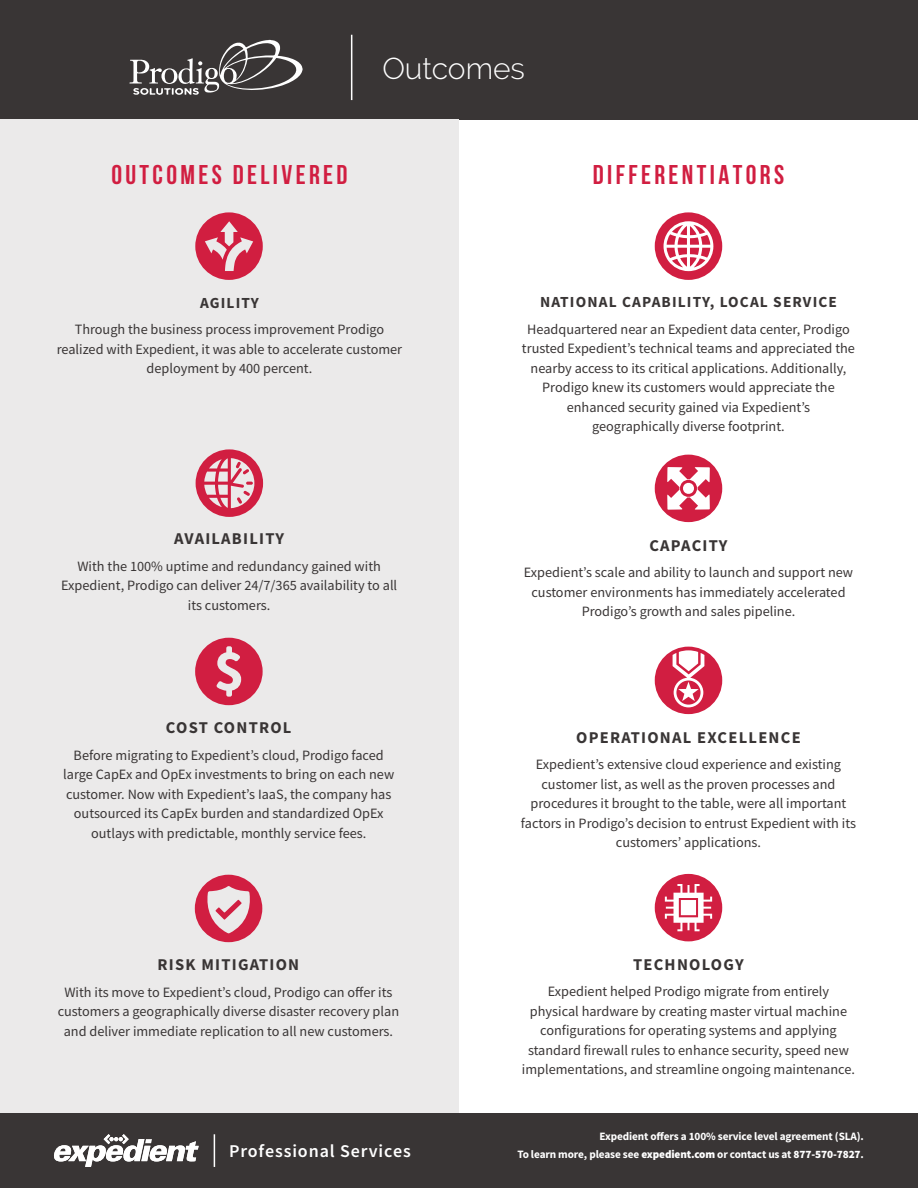
<style>
.page{position:relative;width:918px;height:1188px;background:#fff}
.page>*{position:absolute;margin:0;border:0;box-sizing:border-box;transform-origin:0 0}
.t1{font:300 30px "Raleway";color:#fff}
.t2{font:700 27px "Bebas Neue";letter-spacing:.125em;color:#d11e41}
.t3{font:600 18px "Source Sans Pro";letter-spacing:.05em;color:#fff}
.t4{font:700 16.5px "Source Sans Pro";letter-spacing:.075em;color:#393535}
.t5{font:700 15.3px "Source Sans Pro";letter-spacing:.075em;color:#393535}
.t6{font:14.25px/19.5px "Source Sans Pro";color:#393535;text-align:center}
.t7{font:700 11.25px/18px "Source Sans Pro";letter-spacing:-.01em;color:#fff;text-align:right}
.s1{font-weight:900}
</style>
<div class="page">
<div style="left:0;top:0;width:918px;height:120px;background:#393535"></div>
<div style="left:0;top:120px;width:459px;height:993px;background:#ebeaea"></div>
<svg style="left:655px;top:874px;width:67px;height:67px"></svg>
<svg style="left:655px;top:212px;width:67px;height:68px"></svg>
<svg style="left:655px;top:647px;width:67px;height:67px"></svg>
<svg style="left:195px;top:875px;width:67px;height:67px"></svg>
<svg style="left:195px;top:638px;width:68px;height:67px"></svg>
<svg style="left:655px;top:455px;width:67px;height:67px"></svg>
<div style="left:0;top:1113px;width:918px;height:75px;background:#393535"></div>
<svg style="left:196px;top:449px;width:67px;height:68px"></svg>
<svg style="left:195px;top:212px;width:68px;height:68px"></svg>
<svg style="left:54px;top:1134px;width:145px;height:33px"></svg>
<hr style="left:214px;top:1134px;width:1px;height:33px;background:#fff">
<hr style="left:351px;top:35px;width:1px;height:65px;background:#fff">
<svg style="left:129px;top:40px;width:174px;height:55px"></svg>
<h1 class="t1" style="left:382px;top:51px;width:144px">Outcomes</h1>
<h2 class="t2" style="left:111px;top:160px;width:238px">OUTCOMES DELIVERED</h2>
<h2 class="t2" style="left:593px;top:160px;width:193px">DIFFERENTIATORS</h2>
<p class="t5" style="left:200px;top:293px;width:60px">AGILITY</p>
<p class="t6" style="left:57px;top:320px;width:347px">Through the business process improvement Prodigo realized with Expedient, it was able to accelerate customer deployment by 400 percent.</p>
<p class="t4" style="left:174px;top:528px;width:111px">AVAILABILITY</p>
<p class="t6" style="left:61px;top:556px;width:338px">With the 100% uptime and redundancy gained with<br>Expedient, Prodigo can deliver 24/7/365 availability to all its customers.</p>
<p class="t4" style="left:166px;top:717px;width:127px">COST CONTROL</p>
<p class="t6" style="left:63px;top:745px;width:333px">Before migrating to Expedient’s cloud, Prodigo faced large CapEx and OpEx investments to bring on each new customer. Now with Expedient’s IaaS, the company has outsourced its CapEx burden and standardized OpEx outlays with predictable, monthly service fees.</p>
<p class="t4" style="left:158px;top:954px;width:143px">RISK MITIGATION</p>
<p class="t6" style="left:58px;top:982px;width:343px">With its move to Expedient’s cloud, Prodigo can offer its customers a geographically diverse disaster recovery plan and deliver immediate replication to all new customers.</p>
<p class="t3" style="left:229px;top:1139px;width:183px">Professional Services</p>
<p class="t5" style="left:540px;top:292px;width:298px">NATIONAL CAPABILITY, LOCAL SERVICE</p>
<p class="t6" style="left:522px;top:319px;width:335px">Headquartered near an Expedient data center, Prodigo trusted Expedient’s technical teams and appreciated the nearby access to its critical applications. Additionally, Prodigo knew its customers would appreciate the enhanced security gained via Expedient’s geographically diverse footprint.</p>
<p class="t4" style="left:649px;top:534px;width:80px">CAPACITY</p>
<p class="t6" style="left:524px;top:563px;width:331px">Expedient’s scale and ability to launch and support new customer environments has immediately accelerated<br>Prodigo’s growth and sales pipeline.</p>
<p class="t4" style="left:576px;top:726px;width:226px">OPERATIONAL EXCELLENCE</p>
<p class="t6" style="left:521px;top:755px;width:337px">Expedient’s extensive cloud experience and existing customer list, as well as the proven processes and procedures it brought to the table, were all important factors in Prodigo’s decision to entrust Expedient with its customers’ applications.</p>
<p class="t4" style="left:633px;top:953px;width:112px">TECHNOLOGY</p>
<p class="t6" style="left:522px;top:982px;width:335px">Expedient helped Prodigo migrate from entirely physical hardware by creating master virtual machine configurations for operating systems and applying standard firewall rules to enhance security, speed new implementations, and streamline ongoing maintenance.</p>
<p class="t7" style="left:517px;top:1127px;width:348px">Expedient offers a 100% service level agreement (SLA).<br>To learn more, please see <span class="s1">expedient.com</span> or contact us at <span class="s1">877-570-7827</span>.</p>
</div>
